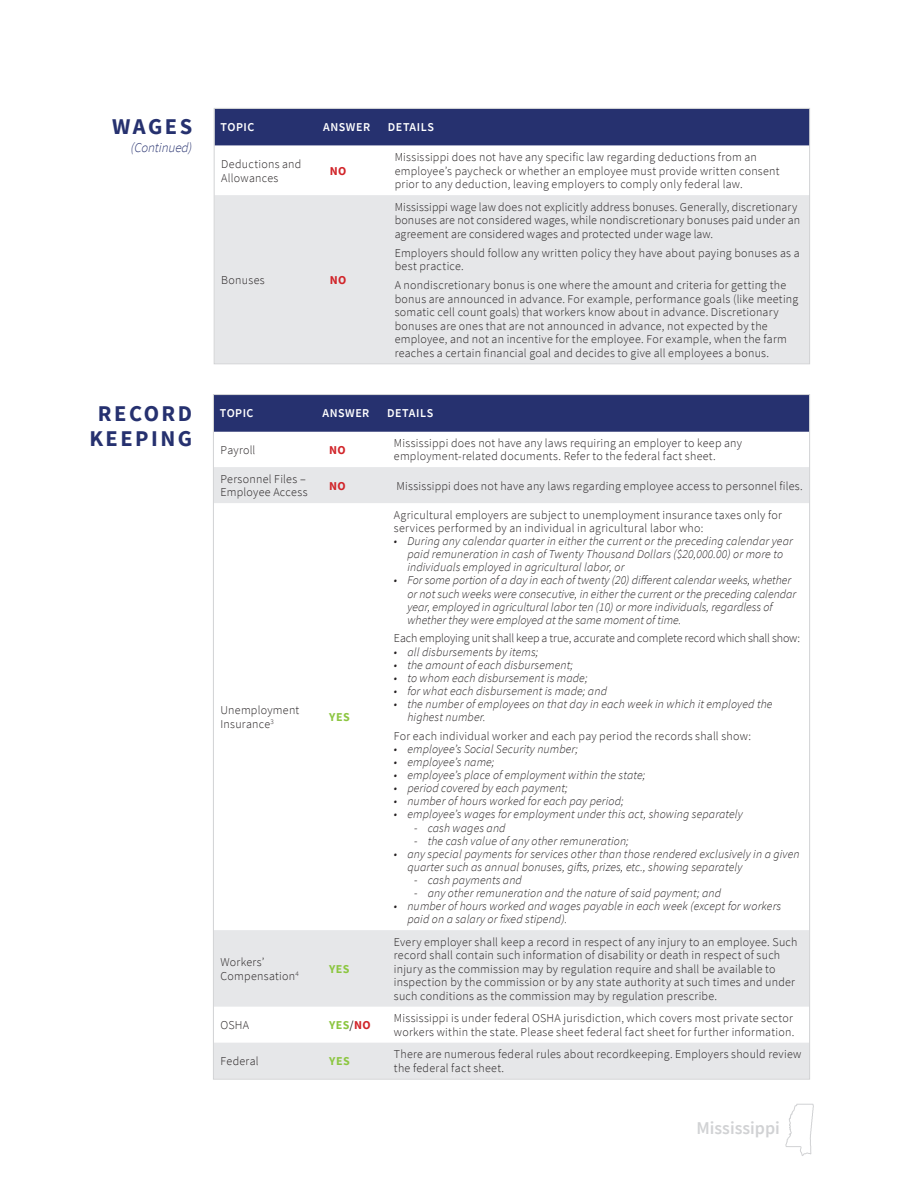
<style>
.page{position:relative;width:918px;height:1188px;background:#fff}
.page>*{position:absolute;margin:0;border:0;box-sizing:border-box;transform-origin:0 0}
.t1{font:700 22.5px/25.5px "Source Sans Pro";letter-spacing:.11em;color:#26316f;text-align:center}
.t2{font:600 18px "Source Sans Pro";color:#d1d2d4}
.t3{font:italic 300 13.5px "Source Sans Pro";letter-spacing:-.01em;color:#26316f}
.Row_Categories{font:300 12px/13.5px "Source Sans Pro";letter-spacing:.02em;color:#231f20}
.t4{font:italic 300 12px/13.2px "Source Sans Pro";letter-spacing:.01em;color:#231f20}
.Row_Categories-2{font:300 12px "Source Sans Pro";letter-spacing:-.01em;color:#231f20}
.Column_Headers{font:600 12px "Source Sans Pro";letter-spacing:.045em;color:#fff}
.Row_Categories-3{font:700 12px "Source Sans Pro";letter-spacing:.03em;color:#8cc641}
.Row_Categories_YES{font:700 12px "Source Sans Pro";letter-spacing:.045em;color:#8cc641}
.Row_Categories_NO{font:700 12px "Source Sans Pro";color:#d12429}
.Row_Categories-4{font:700 12px "Source Sans Pro";color:#d12429}
.s1{font-weight:400;color:#231f20}
.s2{color:#d12429}
</style>
<div class="page">
<div style="left:215px;top:396px;width:593px;height:36px;background:#26316f"></div>
<svg style="left:215px;top:467px;width:593px;height:611px"></svg>
<div style="left:216px;top:110px;width:592px;height:36px;background:#26316f"></div>
<div style="left:216px;top:195px;width:592px;height:167px;background:#e6e7e9"></div>
<div style="left:214px;top:108px;width:596px;height:256px;border:1px solid #d1d2d4"></div>
<svg style="left:785px;top:1103px;width:29px;height:53px"></svg>
<p class="t1" style="left:112px;top:114px;width:82px">WAGES</p>
<p class="t3" style="left:131px;top:139px;width:63px">(Continued)</p>
<p class="t1" style="left:89px;top:400px;width:104px">RECORD<br>KEEPING</p>
<p class="Column_Headers" style="left:220px;top:119px;width:35px">TOPIC</p>
<p class="Column_Headers" style="left:323px;top:119px;width:48px">ANSWER</p>
<p class="Column_Headers" style="left:388px;top:119px;width:48px">DETAILS</p>
<p class="Row_Categories" style="left:221px;top:157px;width:82px">Deductions and<br>Allowances</p>
<p class="Row_Categories-4" style="left:330px;top:163px;width:18px">NO</p>
<p class="Row_Categories" style="left:395px;top:151px;width:386px">Mississippi does not have any specific law regarding deductions from an employee’s paycheck or whether an employee must provide written consent prior to any deduction, leaving employers to comply only federal law.</p>
<p class="Row_Categories" style="left:221px;top:273px;width:45px">Bonuses</p>
<p class="Row_Categories-4" style="left:330px;top:272px;width:18px">NO</p>
<p class="Row_Categories" style="left:395px;top:200px;width:407px">Mississippi wage law does not explicitly address bonuses. Generally, discretionary bonuses are not considered wages, while nondiscretionary bonuses paid under an agreement are considered wages and protected under wage law.</p>
<p class="Row_Categories" style="left:395px;top:246px;width:406px">Employers should follow any written policy they have about paying bonuses as a best practice.</p>
<p class="Row_Categories" style="left:395px;top:278px;width:405px">A nondiscretionary bonus is one where the amount and criteria for getting the bonus are announced in advance. For example, performance goals (like meeting somatic cell count goals) that workers know about in advance. Discretionary bonuses are ones that are not announced in advance, not expected by the employee, and not an incentive for the employee. For example, when the farm reaches a certain financial goal and decides to give all employees a bonus.</p>
<p class="Column_Headers" style="left:220px;top:405px;width:35px">TOPIC</p>
<p class="Column_Headers" style="left:322px;top:405px;width:48px">ANSWER</p>
<p class="Column_Headers" style="left:387px;top:405px;width:48px">DETAILS</p>
<p class="Row_Categories" style="left:221px;top:443px;width:36px">Payroll</p>
<p class="Row_Categories_NO" style="left:329px;top:441px;width:18px">NO</p>
<p class="Row_Categories" style="left:394px;top:436px;width:350px">Mississippi does not have any laws requiring an employer to keep any employment-related documents. Refer to the federal fact sheet.</p>
<p class="Row_Categories" style="left:221px;top:472px;width:89px">Personnel Files –<br>Employee Access</p>
<p class="Row_Categories_NO" style="left:329px;top:478px;width:18px">NO</p>
<p class="Row_Categories" style="left:396px;top:479px;width:408px">Mississippi does not have any laws regarding employee access to personnel files.</p>
<p class="Row_Categories" style="left:221px;top:704px;width:80px">Unemployment<br>Insurance<sup>3</sup></p>
<p class="Row_Categories_YES" style="left:329px;top:709px;width:22px">YES</p>
<p class="Row_Categories" style="left:221px;top:955px;width:80px">Workers’<br>Compensation<sup>4</sup></p>
<p class="Row_Categories-3" style="left:329px;top:961px;width:22px">YES</p>
<p class="Row_Categories" style="left:394px;top:508px;width:390px">Agricultural employers are subject to unemployment insurance taxes only for services performed by an individual in agricultural labor who:</p>
<p class="t4" style="left:407px;top:534px;width:387px;text-indent:-14px">• During any calendar quarter in either the current or the preceding calendar year paid remuneration in cash of Twenty Thousand Dollars ($20,000.00) or more to individuals employed in agricultural labor, or</p>
<p class="t4" style="left:407px;top:574px;width:390px;text-indent:-14px">• For some portion of a day in each of twenty (20) different calendar weeks, whether or not such weeks were consecutive, in either the current or the preceding calendar year, employed in agricultural labor ten (10) or more individuals, regardless of whether they were employed at the same moment of time.</p>
<p class="Row_Categories-2" style="left:394px;top:631px;width:408px">Each employing unit shall keep a true, accurate and complete record which shall show:</p>
<p class="t4" style="left:394px;top:645px;width:146px">• all disbursements by items;</p>
<p class="t4" style="left:394px;top:658px;width:181px">• the amount of each disbursement;</p>
<p class="t4" style="left:394px;top:671px;width:195px">• to whom each disbursement is made;</p>
<p class="t4" style="left:394px;top:684px;width:215px">• for what each disbursement is made; and</p>
<p class="t4" style="left:407px;top:697px;width:367px;text-indent:-14px">• the number of employees on that day in each week in which it employed the highest number.</p>
<p class="Row_Categories" style="left:394px;top:729px;width:359px">For each individual worker and each pay period the records shall show:</p>
<p class="t4" style="left:394px;top:742px;width:186px">• employee’s Social Security number;</p>
<p class="t4" style="left:394px;top:755px;width:102px">• employee’s name;</p>
<p class="t4" style="left:394px;top:768px;width:253px">• employee’s place of employment within the state;</p>
<p class="t4" style="left:394px;top:782px;width:175px">• period covered by each payment;</p>
<p class="t4" style="left:394px;top:795px;width:231px">• number of hours worked for each pay period;</p>
<p class="t4" style="left:394px;top:808px;width:350px">• employee’s wages for employment under this act, showing separately</p>
<p class="t4" style="left:414px;top:821px;width:93px">- cash wages and</p>
<p class="t4" style="left:414px;top:834px;width:216px">- the cash value of any other remuneration;</p>
<p class="t4" style="left:407px;top:847px;width:394px;text-indent:-14px">• any special payments for services other than those rendered exclusively in a given quarter such as annual bonuses, gifts, prizes, etc., showing separately</p>
<p class="t4" style="left:414px;top:873px;width:109px">- cash payments and</p>
<p class="t4" style="left:414px;top:887px;width:309px">- any other remuneration and the nature of said payment; and</p>
<p class="t4" style="left:407px;top:900px;width:375px;text-indent:-14px">• number of hours worked and wages payable in each week (except for workers paid on a salary or fixed stipend).</p>
<p class="Row_Categories" style="left:394px;top:935px;width:405px">Every employer shall keep a record in respect of any injury to an employee. Such record shall contain such information of disability or death in respect of such injury as the commission may by regulation require and shall be available to inspection by the commission or by any state authority at such times and under such conditions as the commission may by regulation prescribe.</p>
<p class="Row_Categories" style="left:221px;top:1018px;width:30px">OSHA</p>
<p class="Row_Categories-3" style="left:329px;top:1017px;width:43px">YES<span class="s1">/</span><span class="s2">NO</span></p>
<p class="Row_Categories" style="left:394px;top:1012px;width:402px">Mississippi is under federal OSHA jurisdiction, which covers most private sector workers within the state. Please sheet federal fact sheet for further information.</p>
<p class="Row_Categories" style="left:221px;top:1055px;width:40px">Federal</p>
<p class="Row_Categories_YES" style="left:329px;top:1053px;width:22px">YES</p>
<p class="Row_Categories" style="left:394px;top:1048px;width:409px">There are numerous federal rules about recordkeeping. Employers should review the federal fact sheet.</p>
<p class="t2" style="left:696px;top:1116px;width:85px">Mississippi</p>
</div>
